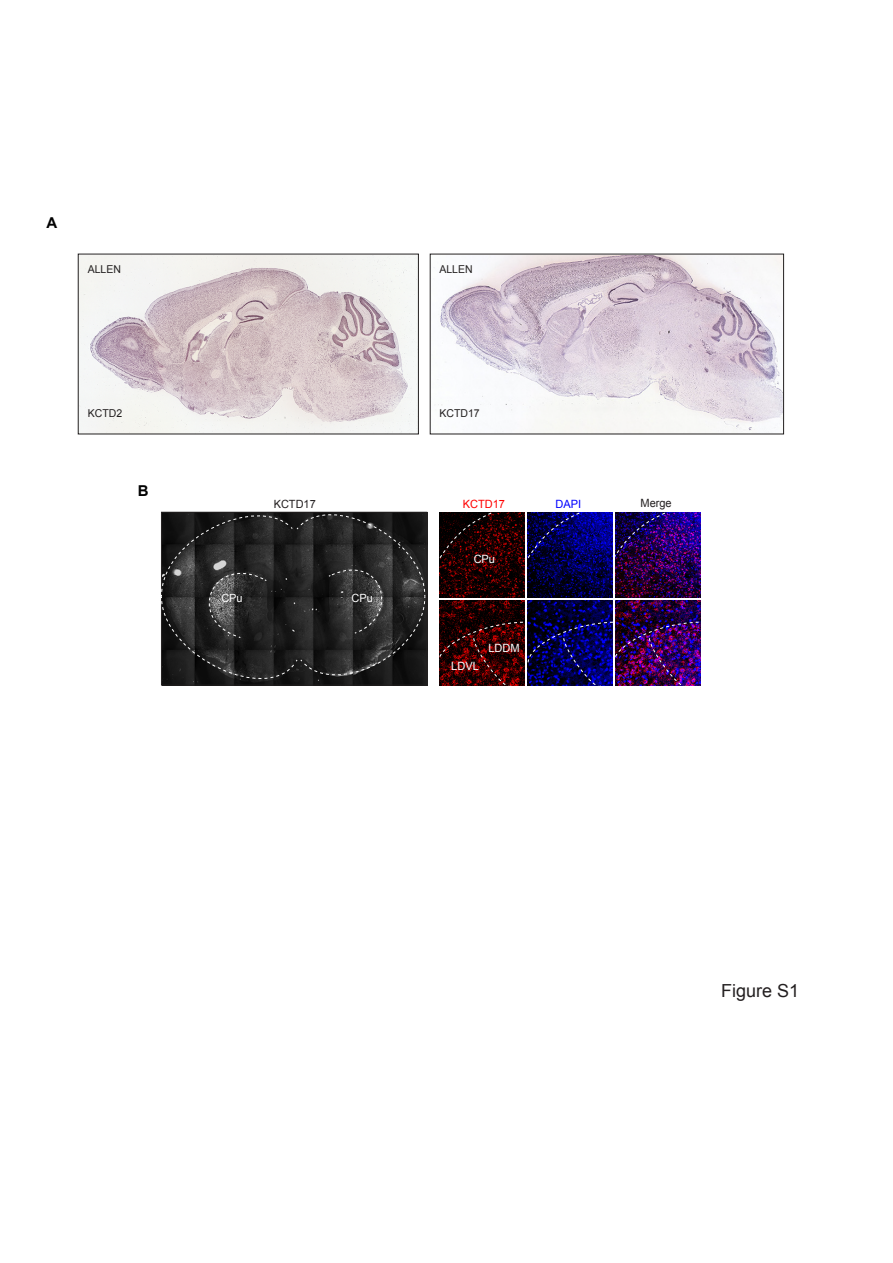
<style>
.page{position:relative;width:893px;height:1263px;background:#fff}
.page>*{position:absolute;margin:0;border:0;box-sizing:border-box;transform-origin:0 0}
.t1{font:18px "Arial";color:#231f20}
.t2{font:700 15px "Arial";color:#020202}
.t3{font:11.4px "Arial";color:#fff}
.t4{font:11.4px "Arial";color:#231f20}
.t5{font:11.4px "Arial";color:#f00}
.t6{font:11.4px "Arial";color:#00f}
.t7{font:10.8px "Arial";color:#221f1f}
</style>
<div class="page">
<img style="left:80px;top:256px;width:337px;height:176px">
<img style="left:616px;top:601px;width:85px;height:85px">
<img style="left:440px;top:601px;width:85px;height:20px">
<img style="left:528px;top:601px;width:85px;height:20px">
<img style="left:616px;top:512px;width:85px;height:85px">
<img style="left:440px;top:512px;width:85px;height:85px">
<img style="left:434px;top:256px;width:348px;height:176px">
<img style="left:528px;top:512px;width:85px;height:85px">
<div style="left:78px;top:254px;width:341px;height:180px;border:1px solid #221f1f"></div>
<svg style="left:161px;top:511px;width:265px;height:175px;background:#282828"></svg>
<svg style="left:439px;top:512px;width:55px;height:47px;background:#190303"></svg>
<svg style="left:527px;top:512px;width:55px;height:47px;background:#030356"></svg>
<svg style="left:615px;top:512px;width:53px;height:47px;background:#1e0353"></svg>
<img style="left:439px;top:621px;width:260px;height:65px">
<h2 class="t2" style="left:47px;top:212px;width:12px">A</h2>
<p class="t7" style="left:88px;top:262px;width:35px">ALLEN</p>
<p class="t7" style="left:88px;top:406px;width:36px">KCTD2</p>
<h2 class="t2" style="left:138px;top:481px;width:12px">B</h2>
<p class="t4" style="left:274px;top:496px;width:44px">KCTD17</p>
<p class="t3" style="left:221px;top:590px;width:23px">CPu</p>
<p class="t3" style="left:352px;top:590px;width:23px">CPu</p>
<p class="t7" style="left:439px;top:262px;width:35px">ALLEN</p>
<p class="t7" style="left:439px;top:406px;width:42px">KCTD17</p>
<p class="t5" style="left:463px;top:496px;width:44px">KCTD17</p>
<p class="t6" style="left:555px;top:496px;width:27px">DAPI</p>
<p class="t4" style="left:640px;top:496px;width:33px">Merge</p>
<p class="t3" style="left:474px;top:551px;width:23px">CPu</p>
<p class="t3" style="left:451px;top:659px;width:29px">LDVL</p>
<p class="t3" style="left:488px;top:640px;width:33px">LDDM</p>
<h1 class="t1" style="left:721px;top:979px;width:80px">Figure S1</h1>
</div>
